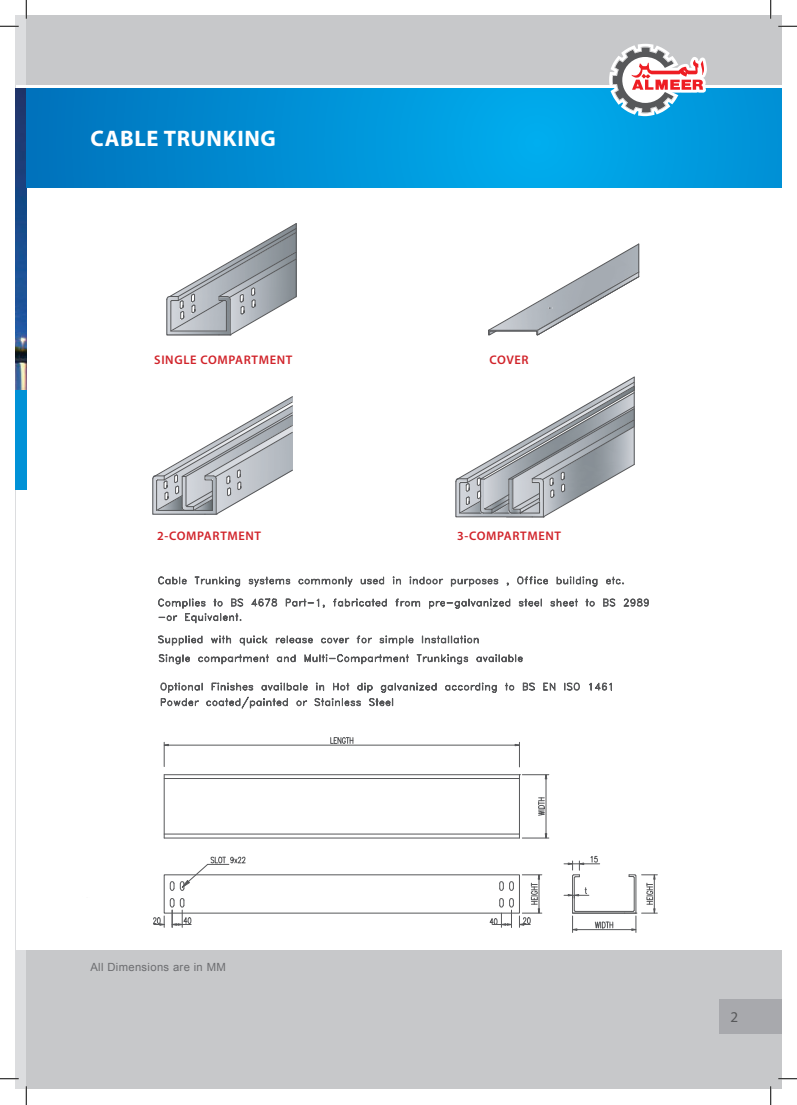
<style>
.page{position:relative;width:797px;height:1105px;background:#fff}
.page>*{position:absolute;margin:0;border:0;box-sizing:border-box;transform-origin:0 0}
.t1{font:700 22.5px "Myriad Pro";letter-spacing:.03em;color:#fff}
.t2{font:15px "Myriad Pro";color:#57585a}
.t3{font:600 12.5px "Myriad Pro";letter-spacing:.05em;color:#d1232a}
.t4{font:11.25px "Arial";letter-spacing:.03em;color:#6c6d70}
</style>
<div class="page">
<div style="left:16px;top:16px;width:10px;height:1073px;background:#dcdddf"></div>
<div style="left:26px;top:16px;width:755px;height:1073px;background:#c7c8ca"></div>
<div style="left:16px;top:85px;width:765px;height:865px;background:#fff"></div>
<img style="left:16px;top:89px;width:10px;height:301px">
<div style="left:16px;top:390px;width:10px;height:99px;background:#0091d7"></div>
<div style="left:719px;top:999px;width:62px;height:35px;background:#a8a9ad"></div>
<svg style="left:26px;top:89px;width:755px;height:98px;background:#0093d7"></svg>
<svg style="left:609px;top:44px;width:98px;height:72px"></svg>
<svg style="left:166px;top:223px;width:131px;height:113px"></svg>
<svg style="left:488px;top:243px;width:151px;height:93px"></svg>
<hr style="left:296px;top:224px;width:1px;height:73px;background:#57585a">
<hr style="left:164px;top:774px;width:355px;height:1px;background:#57585a">
<hr style="left:164px;top:778px;width:355px;height:1px;background:#57585a">
<hr style="left:164px;top:838px;width:355px;height:1px;background:#57585a">
<hr style="left:164px;top:834px;width:355px;height:1px;background:#57585a">
<hr style="left:519px;top:775px;width:1px;height:63px;background:#57585a">
<hr style="left:164px;top:775px;width:1px;height:63px;background:#57585a">
<div style="left:164px;top:874px;width:356px;height:39px;border:1px solid #57585a"></div>
<hr style="left:168px;top:745px;width:347px;height:1px;background:#57585a">
<svg style="left:163px;top:742px;width:6px;height:24px"></svg>
<svg style="left:330px;top:737px;width:23px;height:9px"></svg>
<hr style="left:545px;top:779px;width:1px;height:55px;background:#57585a">
<svg style="left:522px;top:833px;width:27px;height:6px"></svg>
<svg style="left:538px;top:797px;width:9px;height:19px"></svg>
<svg style="left:514px;top:742px;width:35px;height:38px"></svg>
<svg style="left:169px;top:856px;width:77px;height:35px"></svg>
<svg style="left:153px;top:898px;width:39px;height:29px"></svg>
<svg style="left:489px;top:874px;width:53px;height:53px"></svg>
<svg style="left:152px;top:396px;width:141px;height:119px"></svg>
<svg style="left:455px;top:376px;width:180px;height:142px"></svg>
<hr style="left:638px;top:244px;width:1px;height:33px;background:#57585a">
<svg style="left:564px;top:855px;width:93px;height:77px"></svg>
<svg style="left:158px;top:576px;width:491px;height:48px"></svg>
<svg style="left:158px;top:635px;width:365px;height:30px"></svg>
<svg style="left:505px;top:683px;width:9px;height:8px"></svg>
<svg style="left:522px;top:682px;width:13px;height:9px"></svg>
<svg style="left:543px;top:682px;width:13px;height:9px"></svg>
<svg style="left:564px;top:682px;width:16px;height:9px"></svg>
<svg style="left:589px;top:682px;width:23px;height:9px"></svg>
<svg style="left:160px;top:682px;width:148px;height:27px"></svg>
<svg style="left:314px;top:682px;width:183px;height:25px"></svg>
<svg style="left:0;top:25px;width:19px;height:2px"></svg>
<svg style="left:778px;top:25px;width:19px;height:2px"></svg>
<svg style="left:0;top:1078px;width:19px;height:1px"></svg>
<svg style="left:778px;top:1078px;width:19px;height:1px"></svg>
<svg style="left:25px;top:0;width:2px;height:19px"></svg>
<svg style="left:25px;top:1086px;width:2px;height:19px"></svg>
<svg style="left:770px;top:0;width:1px;height:19px"></svg>
<svg style="left:770px;top:1086px;width:1px;height:19px"></svg>
<h1 class="t1" style="left:90px;top:124px;width:187px">CABLE TRUNKING</h1>
<p class="t3" style="left:154px;top:352px;width:140px">SINGLE COMPARTMENT</p>
<p class="t3" style="left:489px;top:352px;width:41px">COVER</p>
<p class="t3" style="left:157px;top:528px;width:105px">2-COMPARTMENT</p>
<p class="t3" style="left:457px;top:528px;width:105px">3-COMPARTMENT</p>
<p class="t4" style="left:90px;top:959px;width:137px">All Dimensions are in MM</p>
<p class="t2" style="left:730px;top:1008px;width:9px">2</p>
</div>
